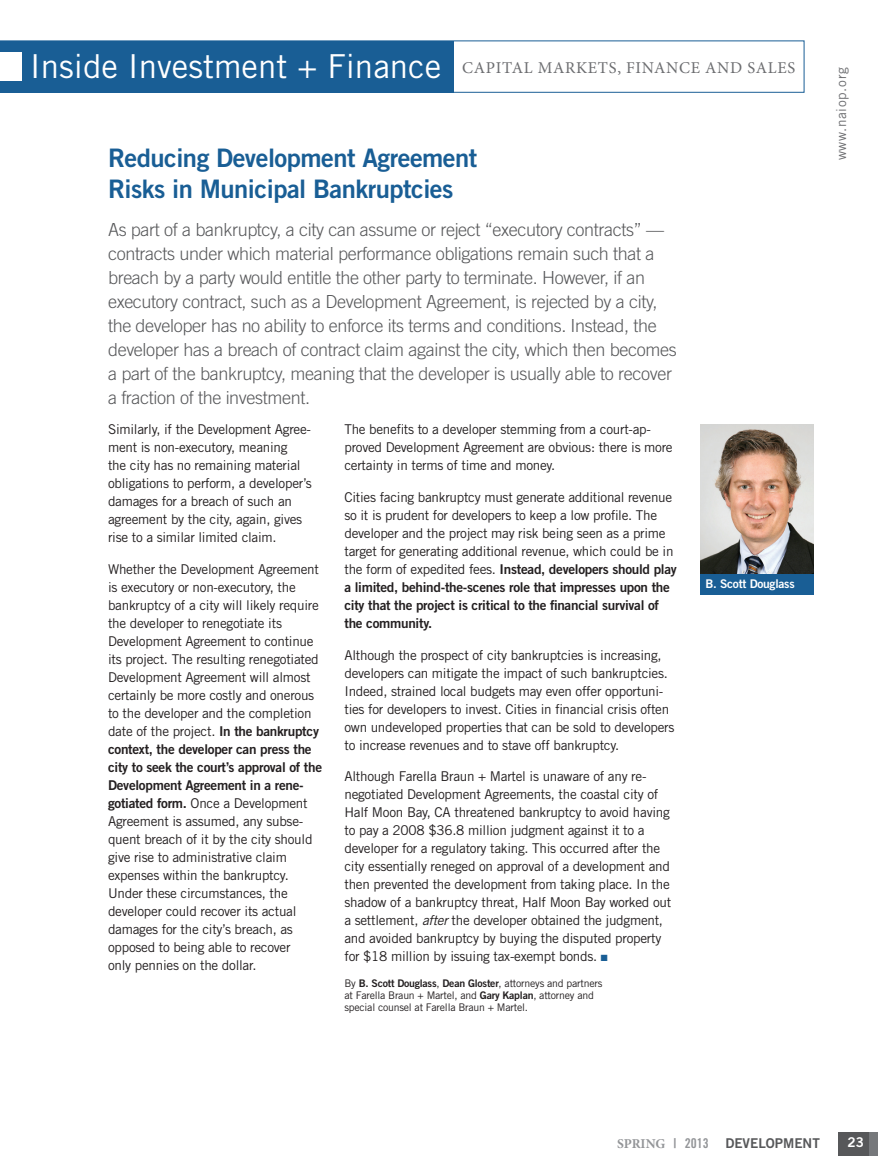
<style>
.page{position:relative;width:878px;height:1175px;background:#fff}
.page>*{position:absolute;margin:0;border:0;box-sizing:border-box;transform-origin:0 0}
.t1{font:33px "Trade Gothic LT Std";color:#fff}
.HeadlineColumnStory{font:25.5px/31.5px "Trade Gothic LT Std Bd 2";letter-spacing:-.02em;color:#195e95}
.BodyTextIntro{font:300 18px/24px "Trade Gothic LT Std";letter-spacing:-.02em;color:#57585a}
.t2{font:16.5px "Minion Pro";letter-spacing:.04em;color:#6c6d70}
.BodyText{font:13.5px/18px "Trade Gothic LT Std";letter-spacing:-.02em;color:#231f20}
.t3{font:13.5px "Trade Gothic LT Std Bd 2";color:#57585a}
.t4{font:13.5px "Trade Gothic LT Std";letter-spacing:.05em;color:#6c6d70}
.t5{font:13.5px "Trade Gothic LT Std Bd 2";color:#fff}
.CaptionColumn{font:12px "Trade Gothic LT Std Bd 2";letter-spacing:-.02em;color:#fff}
.BylineColumn{font:10.5px/12px "Trade Gothic LT Std";letter-spacing:-.02em;color:#231f20}
.s1{font-family:"Trade Gothic LT Std Bd 2"}
.s2{font-style:italic}
.s3{color:#195e95}
.s4{font-family:"Minion Pro";font-weight:700;color:#939598}
.s5{color:#939598}
.s6{font-family:"Trade Gothic LT Std Bd Cn 20";color:#939598}
</style>
<div class="page">
<div style="left:838px;top:1132px;width:40px;height:23px;background:#57585a"></div>
<div style="left:868px;top:1132px;width:10px;height:23px;background:#76787b"></div>
<div style="left:700px;top:573px;width:113px;height:22px;background:#195e95"></div>
<img style="left:700px;top:424px;width:113px;height:149px">
<svg style="left:0;top:40px;width:804px;height:53px"></svg>
<div style="left:0;top:41px;width:453px;height:51px;background:#195e95"></div>
<div style="left:0;top:52px;width:21px;height:29px;background:#fff"></div>
<p class="t1" style="left:30px;top:46px;width:413px">Inside Investment + Finance</p>
<p class="t2" style="left:462px;top:56px;width:334px">CAPITAL MARKETS, FINANCE AND SALES</p>
<p class="HeadlineColumnStory" style="left:108px;top:142px;width:371px">Reducing Development Agreement<br>Risks in Municipal Bankruptcies</p>
<p class="BodyTextIntro" style="left:108px;top:217px;width:570px">As part of a bankruptcy, a city can assume or reject “executory contracts” — contracts under which material performance obligations remain such that a breach by a party would entitle the other party to terminate. However, if an executory contract, such as a Development Agreement, is rejected by a city, the developer has no ability to enforce its terms and conditions. Instead, the developer has a breach of contract claim against the city, which then becomes a part of the bankruptcy, meaning that the developer is usually able to recover a fraction of the investment.</p>
<p class="BodyText" style="left:108px;top:420px;width:205px">Similarly, if the Development Agree&shy;ment is non-executory, meaning<br>the city has no remaining material obligations to perform, a developer’s damages for a breach of such an agreement by the city, again, gives rise to a similar limited claim.</p>
<p class="BodyText" style="left:108px;top:560px;width:216px">Whether the Development Agreement is executory or non-executory, the bankruptcy of a city will likely require the developer to renegotiate its Development Agreement to continue its project. The resulting renegotiated Development Agreement will almost certainly be more costly and onerous to the developer and the completion date of the project. <span class="s1">In the bankruptcy context, the developer can press the city to seek the court’s approval of the Development Agreement in a rene&shy;gotiated form.</span> Once a Development Agreement is assumed, any subse&shy;quent breach of it by the city should give rise to administrative claim expenses within the bankruptcy.<br>Under these circumstances, the developer could recover its actual damages for the city’s breach, as opposed to being able to recover<br>only pennies on the dollar.</p>
<p class="BodyText" style="left:344px;top:420px;width:330px">The benefits to a developer stemming from a court-ap&shy;proved Development Agreement are obvious: there is more certainty in terms of time and money.</p>
<p class="BodyText" style="left:344px;top:488px;width:334px">Cities facing bankruptcy must generate additional revenue so it is prudent for developers to keep a low profile. The developer and the project may risk being seen as a prime target for generating additional revenue, which could be in the form of expedited fees. <span class="s1">Instead, developers should play a limited, behind-the-scenes role that impresses upon the city that the project is critical to the financial survival of the community.</span></p>
<p class="BodyText" style="left:344px;top:645px;width:331px">Although the prospect of city bankruptcies is increasing, developers can mitigate the impact of such bankruptcies.<br>Indeed, strained local budgets may even offer opportuni&shy;ties for developers to invest. Cities in financial crisis often own undeveloped properties that can be sold to developers to increase revenues and to stave off bankruptcy.</p>
<p class="BodyText" style="left:344px;top:767px;width:328px">Although Farella Braun + Martel is unaware of any re&shy;negotiated Development Agreements, the coastal city of Half Moon Bay, CA threatened bankruptcy to avoid having to pay a 2008 $36.8 million judgment against it to a developer for a regulatory taking. This occurred after the city essentially reneged on approval of a development and then prevented the development from taking place. In the shadow of a bankruptcy threat, Half Moon Bay worked out a settlement, <span class="s2">after</span> the developer obtained the judgment, and avoided bankruptcy by buying the disputed property for $18 million by issuing tax-exempt bonds. <span class="s3">■</span></p>
<p class="BylineColumn" style="left:344px;top:976px;width:259px">By <span class="s1">B. Scott Douglass</span>, <span class="s1">Dean Gloster</span>, attorneys and partners at Farella Braun + Martel, and <span class="s1">Gary Kaplan</span>, attorney and special counsel at Farella Braun + Martel.</p>
<p class="CaptionColumn" style="left:705px;top:576px;width:91px">B. Scott Douglass</p>
<p class="t4" style="left:833px;top:160px;width:94px;rotate:-90deg">www.naiop.org</p>
<p class="t3" style="left:617px;top:1134px;width:204px"><span class="s4">SPRING</span> <span class="s5">|</span> <span class="s6">2013</span> DEVELOPMENT</p>
<p class="t5" style="left:847px;top:1134px;width:18px">23</p>
</div>
